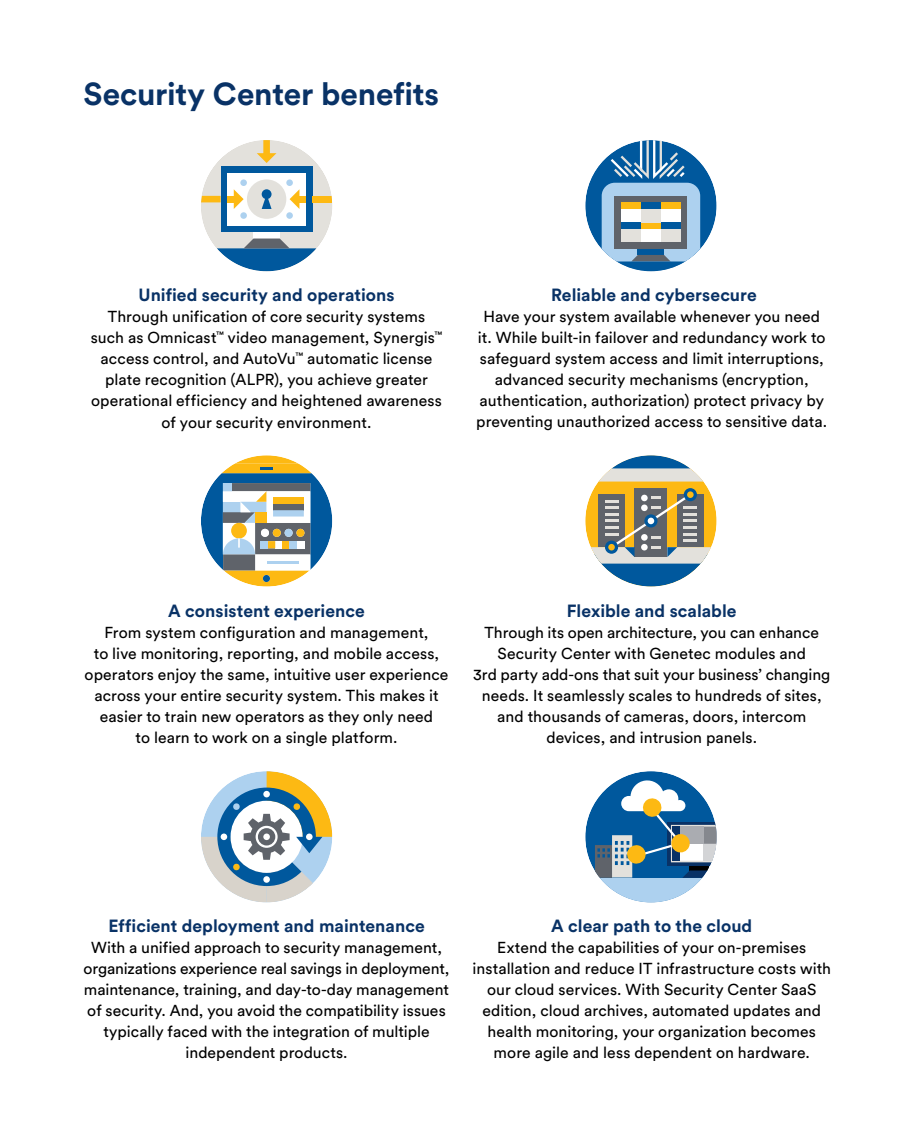
<style>
.page{position:relative;width:918px;height:1142px;background:#fff}
.page>*{position:absolute;margin:0;border:0;box-sizing:border-box;transform-origin:0 0}
.t1{font:700 31.5px "Circular Pro";letter-spacing:-.005em;color:#093266}
.t2{font:700 17.5px "Circular Pro";letter-spacing:.005em;color:#093266}
.t3{font:15.75px/21px "Circular Pro";letter-spacing:.005em;color:#000;text-align:center}
</style>
<div class="page">
<div style="left:201px;top:140px;width:131px;height:131px;background:#e3e1dc;border-radius:50%"></div>
<div style="left:220px;top:166px;width:92px;height:66px;background:#00589d"></div>
<div style="left:227px;top:173px;width:79px;height:52px;background:#fff"></div>
<div style="left:253px;top:232px;width:27px;height:6px;background:#fff"></div>
<svg style="left:217px;top:238px;width:99px;height:33px"></svg>
<div style="left:247px;top:179px;width:39px;height:40px;background:#e3e1dc;border-radius:50%"></div>
<svg style="left:261px;top:189px;width:10px;height:10px"></svg>
<svg style="left:261px;top:194px;width:10px;height:15px"></svg>
<div style="left:312px;top:196px;width:20px;height:6px;background:#fdb913"></div>
<div style="left:296px;top:196px;width:10px;height:6px;background:#fdb913"></div>
<div style="left:286px;top:179px;width:7px;height:7px;background:#add1ef;border-radius:50%"></div>
<div style="left:240px;top:179px;width:7px;height:7px;background:#add1ef;border-radius:50%"></div>
<div style="left:286px;top:212px;width:7px;height:7px;background:#add1ef;border-radius:50%"></div>
<div style="left:240px;top:212px;width:7px;height:7px;background:#add1ef;border-radius:50%"></div>
<svg style="left:289px;top:190px;width:10px;height:19px"></svg>
<svg style="left:257px;top:140px;width:19px;height:23px"></svg>
<svg style="left:201px;top:196px;width:19px;height:6px"></svg>
<div style="left:227px;top:196px;width:10px;height:6px;background:#fdb913"></div>
<svg style="left:234px;top:189px;width:9px;height:20px"></svg>
<svg style="left:201px;top:455px;width:132px;height:131px"></svg>
<svg style="left:201px;top:771px;width:131px;height:131px"></svg>
<div style="left:585px;top:140px;width:131px;height:131px;background:#00589d;border-radius:50%"></div>
<svg style="left:601px;top:140px;width:99px;height:131px"></svg>
<div style="left:585px;top:455px;width:131px;height:131px;background:#fdb913;border-radius:50%"></div>
<div style="left:634px;top:488px;width:33px;height:69px;background:#5f636a"></div>
<svg style="left:683px;top:488px;width:13px;height:13px"></svg>
<div style="left:687px;top:491px;width:6px;height:7px;background:#fdb913;border-radius:50%"></div>
<svg style="left:590px;top:494px;width:121px;height:92px"></svg>
<svg style="left:599px;top:455px;width:104px;height:26px"></svg>
<div style="left:585px;top:771px;width:131px;height:131px;background:#00589d;border-radius:50%"></div>
<svg style="left:599px;top:877px;width:104px;height:25px;fill:#add1ef"></svg>
<svg style="left:594px;top:779px;width:122px;height:98px"></svg>
<h1 class="t1" style="left:84px;top:73px;width:357px">Security Center benefits</h1>
<p class="t2" style="left:138px;top:283px;width:257px">Unified security and operations</p>
<p class="t3" style="left:91px;top:306px;width:353px">Through unification of core security systems such as Omnicast<sup>™</sup> video management, Synergis<sup>™ </sup>access control, and AutoVu<sup>™</sup> automatic license plate recognition (ALPR), you achieve greater operational efficiency and heightened awareness of your security environment.</p>
<p class="t2" style="left:551px;top:283px;width:207px">Reliable and cybersecure</p>
<p class="t3" style="left:476px;top:306px;width:352px">Have your system available whenever you need it. While built-in failover and redundancy work to safeguard system access and limit interruptions, advanced security mechanisms (encryption, authentication, authorization) protect privacy by preventing unauthorized access to sensitive data.</p>
<p class="t2" style="left:168px;top:598px;width:198px">A consistent experience</p>
<p class="t3" style="left:85px;top:621px;width:365px">From system configuration and management,<br>to live monitoring, reporting, and mobile access, operators enjoy the same, intuitive user experience across your entire security system. This makes it easier to train new operators as they only need<br>to learn to work on a single platform.</p>
<p class="t2" style="left:566px;top:598px;width:171px">Flexible and scalable</p>
<p class="t3" style="left:473px;top:621px;width:358px">Through its open architecture, you can enhance Security Center with Genetec modules and<br>3rd party add-ons that suit your business’ changing needs. It seamlessly scales to hundreds of sites, and thousands of cameras, doors, intercom devices, and intrusion panels.</p>
<p class="t2" style="left:108px;top:914px;width:318px">Efficient deployment and maintenance</p>
<p class="t3" style="left:84px;top:936px;width:367px">With a unified approach to security management, organizations experience real savings in deployment, maintenance, training, and day-to-day management of security. And, you avoid the compatibility issues typically faced with the integration of multiple independent products.</p>
<p class="t2" style="left:551px;top:914px;width:203px">A clear path to the cloud</p>
<p class="t3" style="left:472px;top:936px;width:360px">Extend the capabilities of your on-premises installation and reduce IT infrastructure costs with our cloud services. With Security Center SaaS edition, cloud archives, automated updates and health monitoring, your organization becomes more agile and less dependent on hardware.</p>
</div>
